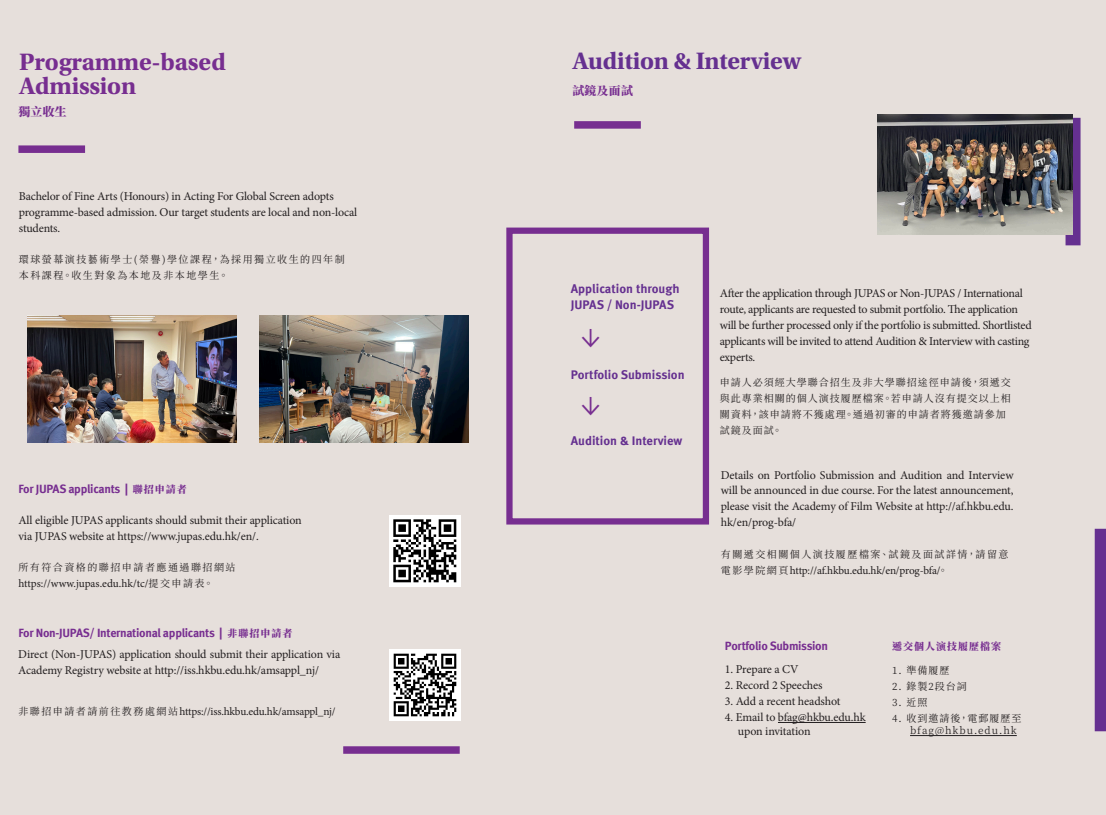
<style>
.page{position:relative;width:1106px;height:815px;background:#e6dfdb}
.page>*{position:absolute;margin:0;border:0;box-sizing:border-box;transform-origin:0 0}
.t1{font:31.25px "Minion Pro";color:#772e90}
.t2{font:700 25px "Utopia Std";letter-spacing:-.01em;color:#772e90}
.t3{font:700 25px "Utopia Std";letter-spacing:-.01em;color:#653090}
.t4{font:700 12.5px "Meta Pro";color:#653090}
.t5{font:12px/16px "Minion Pro";letter-spacing:-.02em;color:#231f20}
.t6{font:700 12px "Meta Pro";letter-spacing:-.025em;color:#772e90}
.t7{font:800 11.88px "Source Han Serif TC";letter-spacing:.025em;color:#772e90}
.t8{font:11.25px "Minion Pro";letter-spacing:-.02em;color:#231f20}
.t9{font:10px/16px "Source Han Serif TC";letter-spacing:.1em;color:#231f20}
.t10{font:10px "Source Han Serif TC";letter-spacing:.15em;color:#231f20}
.t11{font:800 10px "Source Han Serif TC";letter-spacing:.1em;color:#772e90}
.s1{font-size:12.5px}
.s2{font-family:"Source Han Serif TC";font-weight:800;font-size:10px}
.s3{font-family:"Source Han Serif TC";font-size:10px}
</style>
<div class="page">
<div style="left:506px;top:228px;width:203px;height:297px;border:6px solid #772e90"></div>
<img style="left:27px;top:315px;width:209px;height:128px">
<img style="left:389px;top:515px;width:71px;height:71px">
<img style="left:389px;top:649px;width:71px;height:71px">
<img style="left:260px;top:315px;width:208px;height:128px">
<div style="left:1065px;top:118px;width:15px;height:127px;background:#653090"></div>
<img style="left:877px;top:115px;width:195px;height:120px">
<div style="left:1094px;top:529px;width:12px;height:202px;background:#653090"></div>
<div style="left:18px;top:145px;width:67px;height:8px;background:#772e90"></div>
<div style="left:343px;top:746px;width:117px;height:8px;background:#772e90"></div>
<div style="left:574px;top:121px;width:67px;height:8px;background:#772e90"></div>
<hr style="left:778px;top:722px;width:87px;height:1px;background:#231f20">
<hr style="left:910px;top:735px;width:106px;height:1px;background:#231f20">
<p class="t3" style="left:572px;top:46px;width:230px">Audition &amp; Interview</p>
<p class="t2" style="left:19px;top:48px;width:208px">Programme-based</p>
<p class="t2" style="left:19px;top:72px;width:118px">Admission</p>
<p class="t7" style="left:572px;top:84px;width:62px">試鏡及面試</p>
<p class="t7" style="left:18px;top:105px;width:50px">獨立收生</p>
<p class="t5" style="left:19px;top:188px;width:340px">Bachelor of Fine Arts (Honours) in Acting For Global Screen adopts programme-based admission. Our target students are local and non-local students.</p>
<p class="t10" style="left:19px;top:254px;width:327px">環球螢幕演技藝術學士(榮譽)學位課程，為採用獨立收生的四年制</p>
<p class="t10" style="left:19px;top:270px;width:211px">本科課程。收生對象為本地及非本地學生。</p>
<p class="t6" style="left:18px;top:479px;width:170px">For JUPAS applicants <span class="s1">|</span> <span class="s2">聯招申請者</span></p>
<p class="t5" style="left:18px;top:512px;width:285px">All eligible JUPAS applicants should submit their application</p>
<p class="t5" style="left:18px;top:528px;width:242px">via JUPAS website at https://www.jupas.edu.hk/en/.</p>
<p class="t10" style="left:18px;top:562px;width:218px">所有符合資格的聯招申請者應通過聯招網站</p>
<p class="t8" style="left:18px;top:576px;width:197px">https://www.jupas.edu.hk/tc/<span class="s3">提交申請表。</span></p>
<p class="t6" style="left:18px;top:623px;width:275px">For Non-JUPAS/ International applicants <span class="s1">|</span> <span class="s2">非聯招申請者</span></p>
<p class="t5" style="left:18px;top:646px;width:323px">Direct (Non-JUPAS) application should submit their application via<br>Academy Registry website at http://iss.hkbu.edu.hk/amsappl_nj/</p>
<p class="t8" style="left:18px;top:704px;width:319px"><span class="s3">非聯招申請者請前往教務處網站</span> https://iss.hkbu.edu.hk/amsappl_nj/</p>
<p class="t4" style="left:571px;top:279px;width:110px">Application through</p>
<p class="t4" style="left:571px;top:295px;width:105px">JUPAS / Non-JUPAS</p>
<p class="t1" style="left:614px;top:328px;width:22px;rotate:90deg">→</p>
<p class="t4" style="left:571px;top:364px;width:115px">Portfolio Submission</p>
<p class="t1" style="left:614px;top:396px;width:22px;rotate:90deg">→</p>
<p class="t4" style="left:571px;top:430px;width:113px">Audition &amp; Interview</p>
<p class="t5" style="left:719px;top:285px;width:313px">After the application through JUPAS or Non-JUPAS / International route, applicants are requested to submit portfolio. The application will be further processed only if the portfolio is submitted. Shortlisted applicants will be invited to attend Audition &amp; Interview with casting experts.</p>
<p class="t9" style="left:719px;top:375px;width:293px">申請人必須經大學聯合招生及非大學聯招途徑申請後，須遞交與此專業相關的個人演技履歷檔案。若申請人沒有提交以上相關資料，該申請將不獲處理。通過初審的申請者將獲邀請參加試鏡及面試。</p>
<p class="t5" style="left:720px;top:467px;width:294px;text-align:justify">Details on Portfolio Submission and Audition and Interview will be announced in due course. For the latest announcement, please visit the Academy of Film Website at http://af.hkbu.edu. hk/en/prog-bfa/</p>
<p class="t10" style="left:721px;top:548px;width:289px">有關遞交相關個人演技履歷檔案、試鏡及面試詳情，請留意</p>
<p class="t8" style="left:721px;top:563px;width:228px"><span class="s3">電影學院網頁</span> http://af.hkbu.edu.hk/en/prog-bfa/<span class="s3">。</span></p>
<p class="t6" style="left:725px;top:637px;width:105px">Portfolio Submission</p>
<p class="t11" style="left:892px;top:640px;width:111px">遞交個人演技履歷檔案</p>
<p class="t5" style="left:725px;top:662px;width:75px">1. Prepare a CV</p>
<p class="t5" style="left:725px;top:678px;width:99px">2. Record 2 Speeches</p>
<p class="t5" style="left:725px;top:694px;width:117px">3. Add a recent headshot</p>
<p class="t5" style="left:725px;top:709px;width:142px">4. Email to bfag@hkbu.edu.hk</p>
<p class="t5" style="left:738px;top:723px;width:74px">upon invitation</p>
<p class="t9" style="left:892px;top:662px;width:59px">1. 準備履歷</p>
<p class="t9" style="left:892px;top:678px;width:76px">2. 錄製2段台詞</p>
<p class="t9" style="left:892px;top:694px;width:37px">3. 近照</p>
<p class="t9" style="left:892px;top:710px;width:131px">4. 收到邀請後，電郵履歷至</p>
<p class="t9" style="left:910px;top:723px;width:108px">bfag@hkbu.edu.hk</p>
</div>
